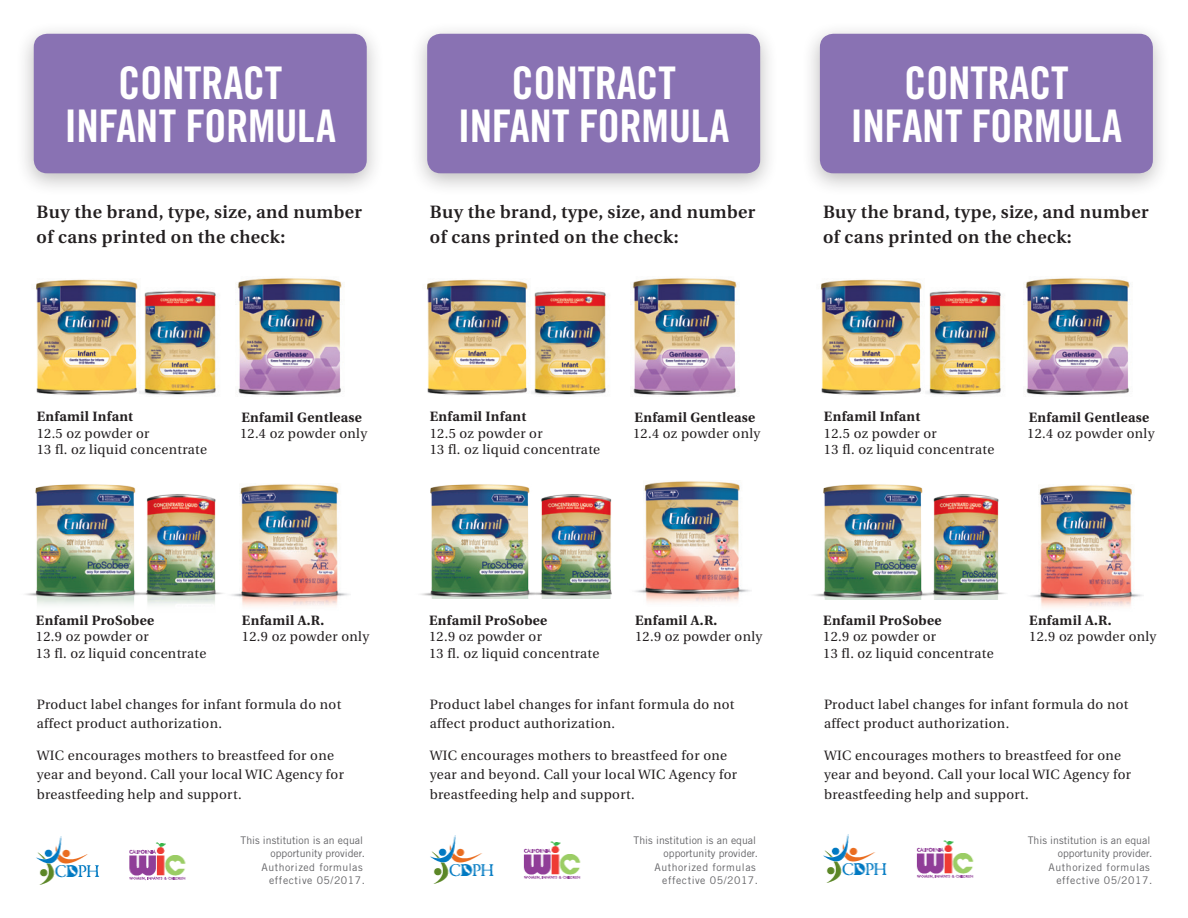
<style>
.page{position:relative;width:1188px;height:918px;background:#fff}
.page>*{position:absolute;margin:0;border:0;box-sizing:border-box;transform-origin:0 0}
.t1{font:45px/43.5px "Trade Gothic Bold Cond Twenty";letter-spacing:-.01em;color:#fff;text-align:center}
.t2{font:600 17.85px/24.9px "Utopia";letter-spacing:.025em;color:#231f20}
.t3{font:13.5px/19.5px "Utopia";letter-spacing:.025em;color:#231f20}
.t4{font:700 13.5px/16.5px "Utopia";letter-spacing:.025em;color:#231f20}
.t5{font:10.5px/13.5px "Trade Gothic";color:#636366;text-align:right}
.s1{font-weight:700}
.s2{font-weight:400}
</style>
<div class="page">
<div style="left:16px;top:21px;width:369px;height:176px;background:#231f20;opacity:.3"></div>
<div style="left:34px;top:34px;width:333px;height:139px;background:#8972b3;border-radius:14px"></div>
<div style="left:409px;top:21px;width:369px;height:176px;background:#231f20;opacity:.3"></div>
<div style="left:427px;top:34px;width:333px;height:139px;background:#8972b3;border-radius:14px"></div>
<div style="left:802px;top:21px;width:369px;height:176px;background:#231f20;opacity:.3"></div>
<div style="left:820px;top:34px;width:333px;height:139px;background:#8972b3;border-radius:14px"></div>
<img style="left:140px;top:290px;width:76px;height:105px">
<img style="left:36px;top:279px;width:104px;height:116px">
<img style="left:237px;top:278px;width:105px;height:117px">
<img style="left:232px;top:484px;width:118px;height:123px">
<img style="left:153px;top:494px;width:79px;height:105px">
<img style="left:25px;top:484px;width:128px;height:115px">
<img style="left:420px;top:484px;width:110px;height:115px">
<img style="left:814px;top:484px;width:109px;height:116px">
<img style="left:531px;top:290px;width:75px;height:105px">
<img style="left:427px;top:279px;width:101px;height:116px">
<img style="left:632px;top:278px;width:105px;height:117px">
<img style="left:519px;top:490px;width:93px;height:109px">
<img style="left:635px;top:481px;width:116px;height:122px">
<img style="left:925px;top:290px;width:76px;height:105px">
<img style="left:821px;top:279px;width:101px;height:116px">
<img style="left:1025px;top:278px;width:105px;height:117px">
<img style="left:913px;top:491px;width:93px;height:109px">
<img style="left:1030px;top:485px;width:113px;height:123px">
<img style="left:36px;top:836px;width:150px;height:49px">
<img style="left:430px;top:835px;width:151px;height:49px">
<img style="left:823px;top:834px;width:151px;height:49px">
<h1 class="t1" style="left:64px;top:61px;width:273px">CONTRACT<br>INFANT FORMULA</h1>
<p class="t1" style="left:851px;top:61px;width:273px">CONTRACT<br>INFANT FORMULA</p>
<p class="t1" style="left:458px;top:61px;width:273px">CONTRACT<br>INFANT FORMULA</p>
<p class="t2" style="left:37px;top:200px;width:327px">Buy the brand, type, size, and number of cans printed on the check:</p>
<p class="t2" style="left:430px;top:200px;width:327px">Buy the brand, type, size, and number of cans printed on the check:</p>
<p class="t2" style="left:823px;top:200px;width:327px">Buy the brand, type, size, and number of cans printed on the check:</p>
<p class="t4" style="left:37px;top:408px;width:98px">Enfamil Infant</p>
<p class="t4" style="left:241px;top:409px;width:122px">Enfamil Gentlease</p>
<p class="t3" style="left:37px;top:423px;width:114px">12.5 oz powder or</p>
<p class="t3" style="left:240px;top:424px;width:129px">12.4 oz powder only</p>
<p class="t3" style="left:37px;top:440px;width:172px">13 fl. oz liquid concentrate</p>
<p class="t3" style="left:430px;top:408px;width:172px;line-height:16.5px"><span class="s1">Enfamil Infant<br></span>12.5 oz powder or<br>13 fl. oz liquid concentrate</p>
<p class="t4" style="left:633px;top:409px;width:129px">Enfamil Gentlease<br><span class="s2">12.4 oz powder only</span></p>
<p class="t3" style="left:824px;top:408px;width:172px;line-height:16.5px"><span class="s1">Enfamil Infant<br></span>12.5 oz powder or<br>13 fl. oz liquid concentrate</p>
<p class="t4" style="left:1027px;top:409px;width:129px">Enfamil Gentlease<br><span class="s2">12.4 oz powder only</span></p>
<p class="t4" style="left:36px;top:612px;width:120px">Enfamil ProSobee</p>
<p class="t4" style="left:242px;top:612px;width:84px">Enfamil A.R.</p>
<p class="t3" style="left:36px;top:627px;width:114px">12.9 oz powder or</p>
<p class="t3" style="left:242px;top:627px;width:129px">12.9 oz powder only</p>
<p class="t3" style="left:36px;top:644px;width:172px">13 fl. oz liquid concentrate</p>
<p class="t3" style="left:37px;top:695px;width:306px">Product label changes for infant formula do not affect product authorization.</p>
<p class="t3" style="left:37px;top:746px;width:309px">WIC encourages mothers to breastfeed for one year and beyond. Call your local WIC Agency for breastfeeding help and support.</p>
<p class="t5" style="left:241px;top:833px;width:126px">This institution is an equal opportunity provider.<br>Authorized formulas effective 05/2017.</p>
<p class="t4" style="left:429px;top:612px;width:120px">Enfamil ProSobee<br><span class="s2">12.9 oz powder or</span></p>
<p class="t3" style="left:635px;top:612px;width:129px;line-height:16.5px"><span class="s1">Enfamil A.R.<br></span>12.9 oz powder only</p>
<p class="t3" style="left:429px;top:644px;width:172px">13 fl. oz liquid concentrate</p>
<p class="t3" style="left:430px;top:695px;width:306px">Product label changes for infant formula do not affect product authorization.</p>
<p class="t3" style="left:430px;top:746px;width:309px">WIC encourages mothers to breastfeed for one year and beyond. Call your local WIC Agency for breastfeeding help and support.</p>
<p class="t5" style="left:634px;top:833px;width:126px">This institution is an equal opportunity provider.<br>Authorized formulas effective 05/2017.</p>
<p class="t4" style="left:823px;top:612px;width:120px">Enfamil ProSobee<br><span class="s2">12.9 oz powder or</span></p>
<p class="t3" style="left:1029px;top:612px;width:129px;line-height:16.5px"><span class="s1">Enfamil A.R.<br></span>12.9 oz powder only</p>
<p class="t3" style="left:823px;top:644px;width:172px">13 fl. oz liquid concentrate</p>
<p class="t3" style="left:824px;top:695px;width:306px">Product label changes for infant formula do not affect product authorization.</p>
<p class="t3" style="left:824px;top:746px;width:309px">WIC encourages mothers to breastfeed for one year and beyond. Call your local WIC Agency for breastfeeding help and support.</p>
<p class="t5" style="left:1028px;top:833px;width:126px">This institution is an equal opportunity provider.<br>Authorized formulas effective 05/2017.</p>
</div>
